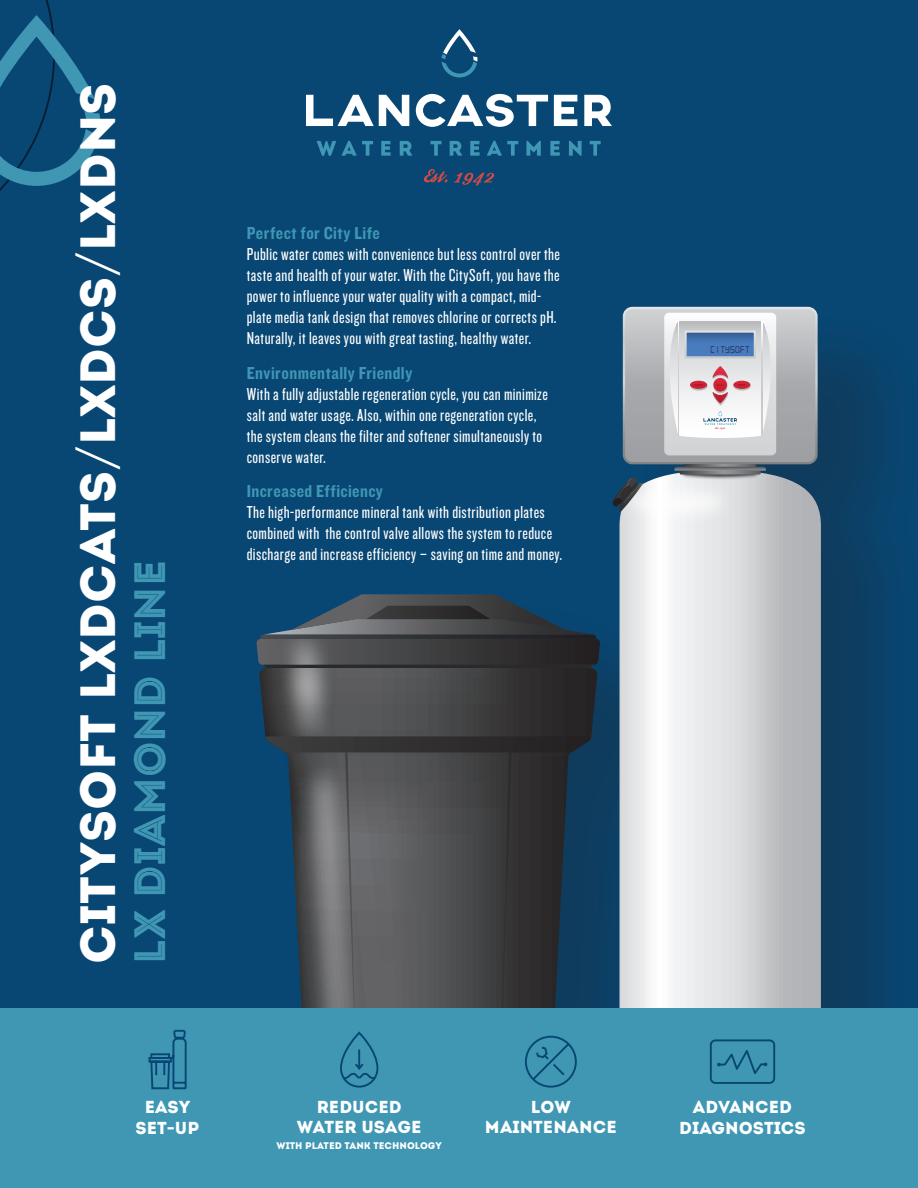
<style>
.page{position:relative;width:918px;height:1188px;background:#fff}
.page>*{position:absolute;margin:0;border:0;box-sizing:border-box;transform-origin:0 0}
.t1{font:49.5px "Intro";color:#fff}
.t2{font:43.8px "Intro Inline";color:#3f97b4}
.t3{font:18px/21px "Knockout HTF28 Junior Featherwt";letter-spacing:.025em;color:#fff}
.t4{font:18px "Knockout HTF50 Welterweight";letter-spacing:.025em;color:#3f97b4}
.t5{font:17.4px/20.9px "Intro";color:#fff;text-align:center}
.t6{font:10.5px "Digital 7 Mono";letter-spacing:.02em;color:#2d335b}
.t7{font:9.6px "Intro";color:#fff}
.s1{font-family:"Gilroy";font-weight:800}
.s2{font-family:"Industry Inc Base"}
</style>
<div class="page">
<div style="left:0;top:0;width:918px;height:1184px;background:#084774"></div>
<div style="left:264px;top:301px;width:654px;height:887px;background:#231f20;opacity:.27"></div>
<svg style="left:620px;top:470px;width:201px;height:538px;background:#d8d9db"></svg>
<img style="left:620px;top:513px;width:126px;height:25px">
<svg style="left:259px;top:668px;width:339px;height:340px;background:#374049"></svg>
<img style="left:273px;top:668px;width:6px;height:68px">
<img style="left:279px;top:727px;width:61px;height:9px">
<img style="left:276px;top:668px;width:3px;height:59px">
<img style="left:279px;top:668px;width:61px;height:59px">
<svg style="left:256px;top:594px;width:344px;height:74px"></svg>
<svg style="left:612px;top:307px;width:206px;height:206px;background:#b0b6bf"></svg>
<div style="left:0;top:1008px;width:918px;height:180px;background:#3f97b4"></div>
<svg style="left:0;top:0;width:100px;height:191px"></svg>
<svg style="left:265px;top:736px;width:326px;height:352px"></svg>
<svg style="left:148px;top:1029px;width:39px;height:61px"></svg>
<div style="left:710px;top:1039px;width:65px;height:45px;border:2px solid #084774;border-radius:5px"></div>
<svg style="left:717px;top:1050px;width:51px;height:24px"></svg>
<svg style="left:317px;top:141px;width:19px;height:15px"></svg>
<svg style="left:342px;top:141px;width:31px;height:15px"></svg>
<svg style="left:381px;top:141px;width:10px;height:15px"></svg>
<svg style="left:400px;top:141px;width:12px;height:15px"></svg>
<svg style="left:431px;top:141px;width:10px;height:15px"></svg>
<svg style="left:450px;top:141px;width:12px;height:15px"></svg>
<svg style="left:470px;top:141px;width:10px;height:15px"></svg>
<svg style="left:487px;top:141px;width:31px;height:15px"></svg>
<svg style="left:526px;top:141px;width:15px;height:15px"></svg>
<svg style="left:550px;top:141px;width:10px;height:15px"></svg>
<svg style="left:569px;top:141px;width:13px;height:15px"></svg>
<svg style="left:590px;top:141px;width:11px;height:15px"></svg>
<svg style="left:441px;top:29px;width:36px;height:48px"></svg>
<svg style="left:306px;top:94px;width:306px;height:33px"></svg>
<svg style="left:423px;top:169px;width:25px;height:13px"></svg>
<svg style="left:454px;top:173px;width:40px;height:12px"></svg>
<p class="t1" style="left:68px;top:964px;width:882px;rotate:-90deg">CITYSOFT LXDCATS<span class="s1">/</span>LXDCS<span class="s1">/</span>LXDNS</p>
<p class="t2" style="left:124px;top:964px;width:405px;rotate:-90deg">LX DIAMOND LINE</p>
<p class="t4" style="left:247px;top:224px;width:135px">Perfect for City Life</p>
<p class="t3" style="left:247px;top:244px;width:315px">Public water comes with convenience but less control over the taste and health of your water. With the CitySoft, you have the power to influence your water quality with a compact, mid&shy;plate media tank design that removes chlorine or corrects pH.<br>Naturally, it leaves you with great tasting, healthy water.</p>
<p class="t4" style="left:247px;top:363px;width:167px">Environmentally Friendly</p>
<p class="t3" style="left:247px;top:384px;width:303px">With a fully adjustable regeneration cycle, you can minimize salt and water usage. Also, within one regeneration cycle, the system cleans the filter and softener simultaneously to conserve water.</p>
<p class="t4" style="left:247px;top:482px;width:138px">Increased Efficiency</p>
<p class="t3" style="left:247px;top:502px;width:317px">The high-performance mineral tank with distribution plates combined with the control valve allows the system to reduce discharge and increase efficiency – saving on time and money.</p>
<p class="t5" style="left:136px;top:1096px;width:65px">EASY<br>SET<span class="s2">-</span>UP</p>
<p class="t5" style="left:297px;top:1096px;width:126px">REDUCED<br>WATER USAGE</p>
<p class="t7" style="left:277px;top:1140px;width:167px">WITH PLATED TANK TECHNOLOGY</p>
<p class="t5" style="left:485px;top:1096px;width:133px">LOW<br>MAINTENANCE</p>
<p class="t6" style="left:710px;top:345px;width:41px">CITYSOFT</p>
<p class="t5" style="left:679px;top:1096px;width:128px">ADVANCED<br>DIAGNOSTICS</p>
</div>
